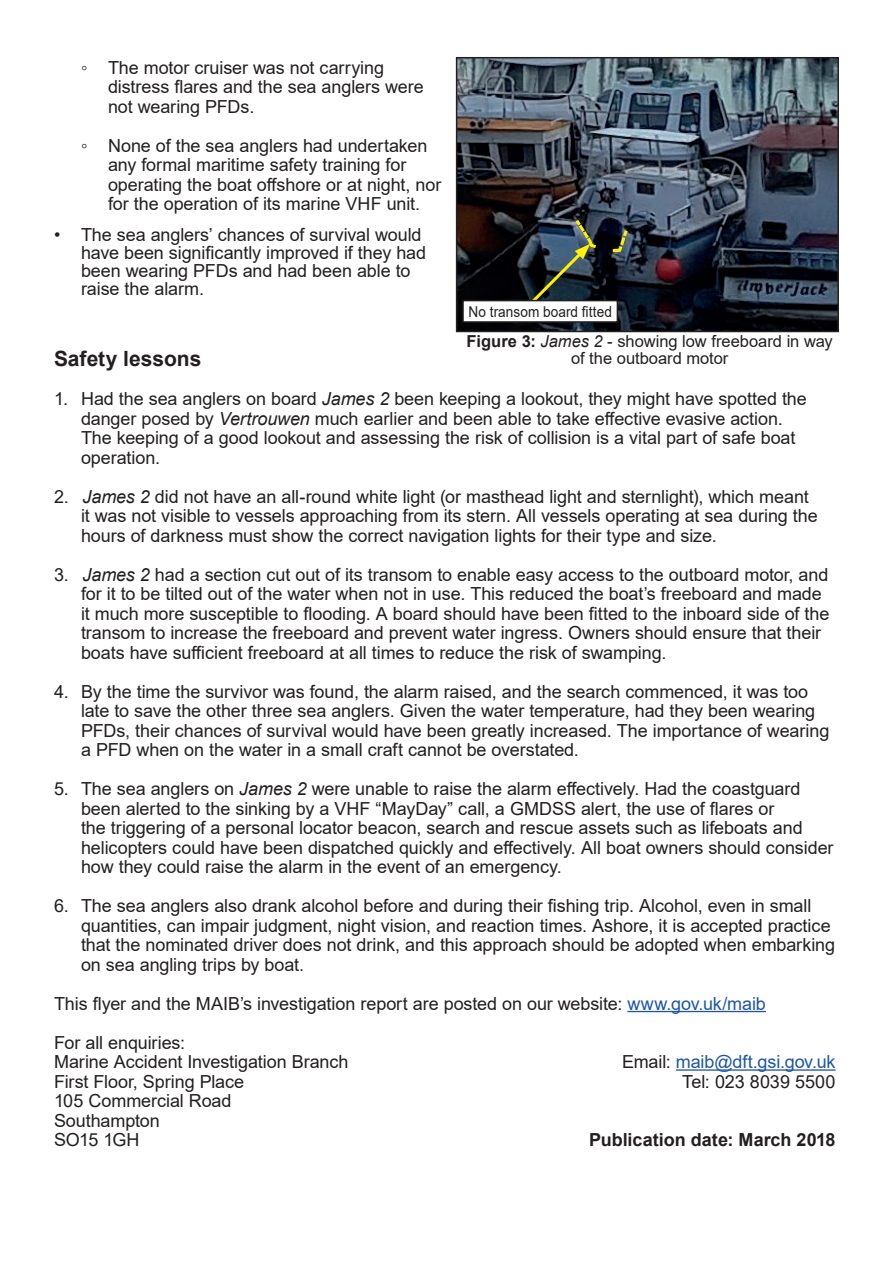
<style>
.page{position:relative;width:893px;height:1263px;background:#fff}
.page>*{position:absolute;margin:0;border:0;box-sizing:border-box;transform-origin:0 0}
.Flyer_Sub_Headers{font:700 21px "Arial";color:#231f20}
.Flyer_Main_Body_Text{font:18px/19.5px "Arial";letter-spacing:-.005em;color:#231f20}
.Flyer_telephone_bloc{font:18px "Arial";letter-spacing:-.005em;color:#231f20}
.Flyer_telephone_bloc-2{font:18px "Arial";letter-spacing:-.005em;color:#1e56a6}
.Flyer_telephone_bloc-3{font:700 18px "Arial";color:#231f20}
.Figure_Caption{font:16.5px/16.5px "Arial";color:#231f20;text-align:center}
.Label{font:15px "Arial";letter-spacing:.005em;color:#231f20;scale:.91 1}
.s1{font-weight:700}
.s2{font-style:italic}
.s3{color:#1e56a6}
.s4{color:#231f20}
</style>
<div class="page">
<hr style="left:627px;top:1011px;width:139px;height:1px;background:#1e56a6">
<hr style="left:676px;top:1069px;width:160px;height:2px;background:#1e56a6">
<img style="left:459px;top:60px;width:377px;height:269px">
<div style="left:456px;top:57px;width:383px;height:275px;border:2px solid #231f20"></div>
<svg style="left:611px;top:228px;width:18px;height:26px"></svg>
<svg style="left:528px;top:218px;width:70px;height:82px;background:#344241"></svg>
<div style="left:463px;top:301px;width:154px;height:21px;background:#fff"></div>
<div style="left:462px;top:300px;width:156px;height:23px;border:2px solid #231f20"></div>
<p class="Flyer_Main_Body_Text" style="left:108px;top:57px;width:317px;text-indent:-27px">◦ The motor cruiser was not carrying distress flares and the sea anglers were not wearing PFDs.</p>
<p class="Flyer_Main_Body_Text" style="left:108px;top:135px;width:335px;text-indent:-27px">◦ None of the sea anglers had undertaken any formal maritime safety training for operating the boat offshore or at night, nor for the operation of its marine VHF unit.</p>
<p class="Flyer_Main_Body_Text" style="left:81px;top:225px;width:347px;line-height:18px;text-indent:-27px">• The sea anglers’ chances of survival would have been significantly improved if they had been wearing PFDs and had been able to raise the alarm.</p>
<p class="Label" style="left:468px;top:301px;width:159px">No transom board fitted</p>
<p class="Figure_Caption" style="left:467px;top:333px;width:368px"><span class="s1">Figure 3:</span> <span class="s2">James 2</span> - showing low freeboard in way of the outboard motor</p>
<h3 class="Flyer_Sub_Headers" style="left:54px;top:344px;width:149px">Safety lessons</h3>
<p class="Flyer_Main_Body_Text" style="left:81px;top:389px;width:727px;text-indent:-27px">1. Had the sea anglers on board <span class="s2">James 2</span> been keeping a lookout, they might have spotted the danger posed by <span class="s2">Vertrouwen</span> much earlier and been able to take effective evasive action.<br>The keeping of a good lookout and assessing the risk of collision is a vital part of safe boat operation.</p>
<p class="Flyer_Main_Body_Text" style="left:81px;top:486px;width:738px;text-indent:-27px">2. <span class="s2">James 2</span> did not have an all-round white light (or masthead light and sternlight), which meant it was not visible to vessels approaching from its stern. All vessels operating at sea during the hours of darkness must show the correct navigation lights for their type and size.</p>
<p class="Flyer_Main_Body_Text" style="left:81px;top:564px;width:750px;text-indent:-27px">3. <span class="s2">James 2</span> had a section cut out of its transom to enable easy access to the outboard motor, and for it to be tilted out of the water when not in use. This reduced the boat’s freeboard and made it much more susceptible to flooding. A board should have been fitted to the inboard side of the transom to increase the freeboard and prevent water ingress. Owners should ensure that their boats have sufficient freeboard at all times to reduce the risk of swamping.</p>
<p class="Flyer_Main_Body_Text" style="left:81px;top:681px;width:750px;text-indent:-27px">4. By the time the survivor was found, the alarm raised, and the search commenced, it was too late to save the other three sea anglers. Given the water temperature, had they been wearing PFDs, their chances of survival would have been greatly increased. The importance of wearing a PFD when on the water in a small craft cannot be overstated.</p>
<p class="Flyer_Main_Body_Text" style="left:81px;top:779px;width:754px;text-indent:-27px">5. The sea anglers on <span class="s2">James 2</span> were unable to raise the alarm effectively. Had the coastguard been alerted to the sinking by a VHF “MayDay” call, a GMDSS alert, the use of flares or<br>the triggering of a personal locator beacon, search and rescue assets such as lifeboats and helicopters could have been dispatched quickly and effectively. All boat owners should consider how they could raise the alarm in the event of an emergency.</p>
<p class="Flyer_Main_Body_Text" style="left:81px;top:896px;width:756px;text-indent:-27px">6. The sea anglers also drank alcohol before and during their fishing trip. Alcohol, even in small quantities, can impair judgment, night vision, and reaction times. Ashore, it is accepted practice that the nominated driver does not drink, and this approach should be adopted when embarking on sea angling trips by boat.</p>
<p class="Flyer_Main_Body_Text" style="left:54px;top:993px;width:713px">This flyer and the MAIB’s investigation report are posted on our website: <span class="s3">www.gov.uk/maib</span></p>
<p class="Flyer_telephone_bloc" style="left:54px;top:1030px;width:133px">For all enquiries:</p>
<p class="Flyer_telephone_bloc" style="left:54px;top:1049px;width:296px">Marine Accident Investigation Branch</p>
<p class="Flyer_telephone_bloc-2" style="left:622px;top:1049px;width:215px"><span class="s4">Email:</span> maib@dft.gsi.gov.uk</p>
<p class="Flyer_telephone_bloc" style="left:54px;top:1069px;width:192px">First Floor, Spring Place</p>
<p class="Flyer_telephone_bloc" style="left:682px;top:1069px;width:155px">Tel: 023 8039 5500</p>
<p class="Flyer_telephone_bloc" style="left:54px;top:1088px;width:179px">105 Commercial Road</p>
<p class="Flyer_telephone_bloc" style="left:54px;top:1108px;width:107px">Southampton</p>
<p class="Flyer_telephone_bloc" style="left:54px;top:1127px;width:87px">SO15 1GH</p>
<p class="Flyer_telephone_bloc-3" style="left:589px;top:1127px;width:248px">Publication date: March 2018</p>
</div>
